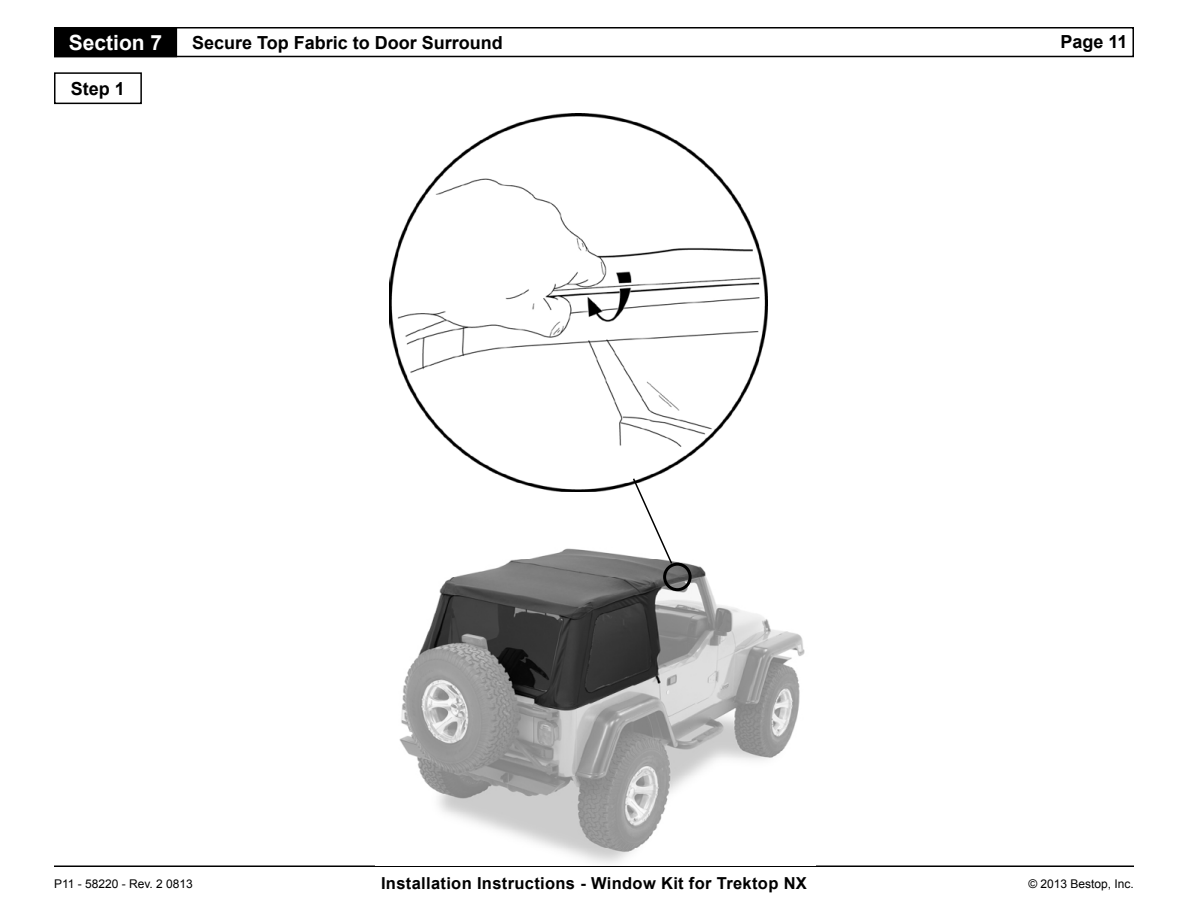
<style>
.page{position:relative;width:1188px;height:918px;background:#fff}
.page>*{position:absolute;margin:0;border:0;box-sizing:border-box;transform-origin:0 0}
.t1{font:700 21px "Arial";color:#fff}
.t2{font:700 18px "Arial";color:#000}
.t3{font:700 16.5px "Arial";letter-spacing:.02em;color:#000}
.t4{font:12px "Arial";color:#000}
</style>
<div class="page">
<hr style="left:54px;top:866px;width:1080px;height:1px;background:#000">
<div style="left:54px;top:27px;width:1080px;height:30px;border:2px solid #000"></div>
<div style="left:55px;top:28px;width:121px;height:28px;background:#000"></div>
<div style="left:54px;top:27px;width:123px;height:30px;border:2px solid #000"></div>
<img style="left:390px;top:113px;width:378px;height:378px">
<img style="left:399px;top:548px;width:406px;height:315px">
<div style="left:663px;top:563px;width:29px;height:28px;border:3px solid #000;border-radius:50%"></div>
<div style="left:54px;top:72px;width:88px;height:32px;border:2px solid #000"></div>
<svg style="left:632px;top:477px;width:42px;height:88px"></svg>
<p class="t1" style="left:69px;top:29px;width:95px">Section 7</p>
<p class="t2" style="left:192px;top:31px;width:312px">Secure Top Fabric to Door Surround</p>
<p class="t2" style="left:1060px;top:29px;width:69px">Page 11</p>
<p class="t2" style="left:71px;top:76px;width:56px">Step 1</p>
<p class="t4" style="left:54px;top:876px;width:140px">P11 - 58220 - Rev. 2 0813</p>
<p class="t3" style="left:381px;top:872px;width:427px">Installation Instructions - Window Kit for Trektop NX</p>
<p class="t4" style="left:1028px;top:876px;width:107px">© 2013 Bestop, Inc.</p>
</div>
